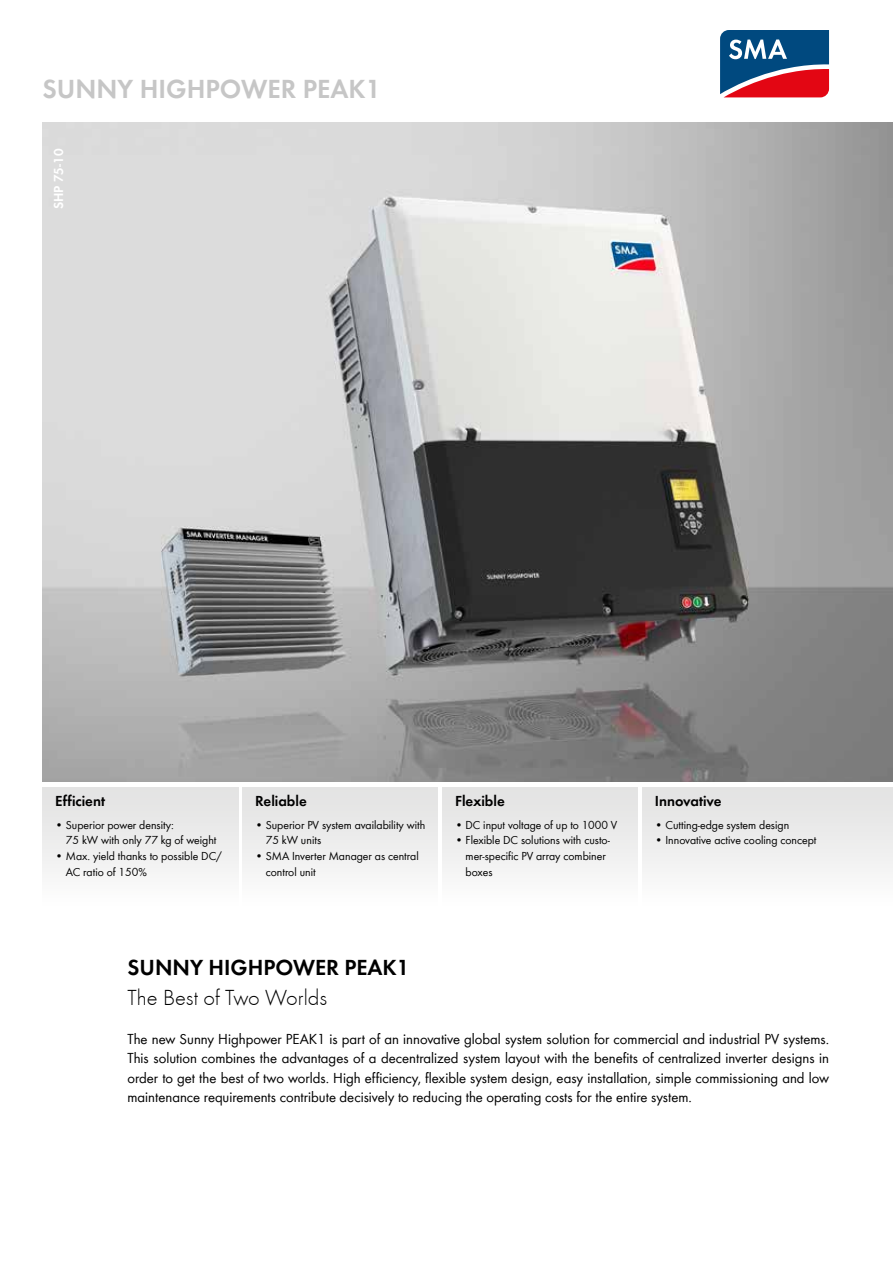
<style>
.page{position:relative;width:893px;height:1263px;background:#fff}
.page>*{position:absolute;margin:0;border:0;box-sizing:border-box;transform-origin:0 0}
.t1{font:600 27px "SMA Futura Global";color:#c6c6c6}
.t2{font:600 22.5px "SMA Futura Global";color:#000}
.t3{font:300 22.5px "SMA Futura Global";color:#000}
.t4{font:15px/19.5px "SMA Futura Global";color:#000;text-align:justify}
.t5{font:600 15px "SMA Futura Global";color:#000}
.t6{font:600 13.5px "SMA Futura Global";color:#fff}
.t7{font:12px/15.8px "SMA Futura Global";color:#000}
</style>
<div class="page">
<div style="left:43px;top:787px;width:195px;height:119px;background:linear-gradient(to bottom,#e1e1e1,#fdfdfd)"></div>
<div style="left:242px;top:787px;width:196px;height:119px;background:linear-gradient(to bottom,#e1e1e1,#fdfdfd)"></div>
<div style="left:442px;top:787px;width:196px;height:119px;background:linear-gradient(to bottom,#e1e1e1,#fdfdfd)"></div>
<div style="left:642px;top:787px;width:251px;height:119px;background:linear-gradient(to bottom,#e1e1e1,#fdfdfd)"></div>
<svg style="left:720px;top:30px;width:110px;height:68px;background:#655376"></svg>
<img style="left:43px;top:122px;width:850px;height:659px">
<h1 class="t1" style="left:43px;top:73px;width:340px">SUNNY HIGHPOWER PEAK1</h1>
<p class="t6" style="left:51px;top:209px;width:62px;rotate:-90deg">SHP 75-10</p>
<p class="t5" style="left:55px;top:792px;width:51px">Efficient</p>
<p class="t7" style="left:66px;top:816px;width:152px;text-indent:-11px">• Superior power density:<br>75 kW with only 77 kg of weight</p>
<p class="t7" style="left:66px;top:848px;width:158px;text-indent:-11px">• Max. yield thanks to possible DC/<br>AC ratio of 150%</p>
<p class="t5" style="left:255px;top:792px;width:53px">Reliable</p>
<p class="t7" style="left:266px;top:816px;width:161px;text-indent:-11px">• Superior PV system availability with<br>75 kW units</p>
<p class="t7" style="left:266px;top:848px;width:155px;text-indent:-11px">• SMA Inverter Manager as central control unit</p>
<p class="t5" style="left:455px;top:792px;width:51px">Flexible</p>
<p class="t7" style="left:455px;top:816px;width:164px">• DC input voltage of up to 1000 V</p>
<p class="t7" style="left:466px;top:832px;width:146px;text-indent:-11px">• Flexible DC solutions with custo&shy;mer-specific PV array combiner boxes</p>
<p class="t5" style="left:655px;top:792px;width:68px">Innovative</p>
<p class="t7" style="left:655px;top:816px;width:136px">• Cutting-edge system design</p>
<p class="t7" style="left:655px;top:832px;width:163px">• Innovative active cooling concept</p>
<h2 class="t2" style="left:128px;top:954px;width:284px">SUNNY HIGHPOWER PEAK1</h2>
<h2 class="t3" style="left:128px;top:984px;width:201px">The Best of Two Worlds</h2>
<p class="t4" style="left:128px;top:1029px;width:703px">The new Sunny Highpower PEAK1 is part of an innovative global system solution for commercial and industrial PV systems.<br>This solution combines the advantages of a decentralized system layout with the benefits of centralized inverter designs in order to get the best of two worlds. High efficiency, flexible system design, easy installation, simple commissioning and low maintenance requirements contribute decisively to reducing the operating costs for the entire system.</p>
</div>
